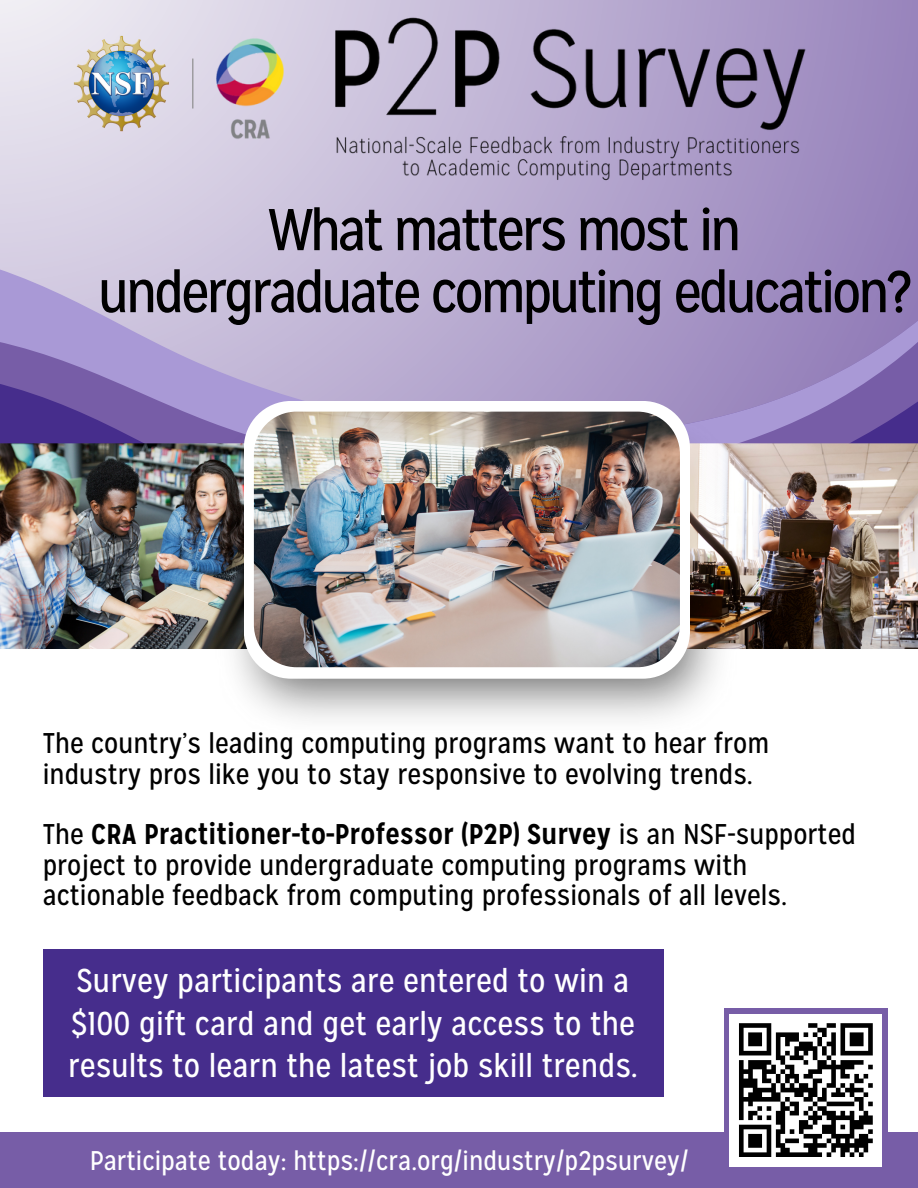
<style>
.page{position:relative;width:918px;height:1188px;background:#fff}
.page>*{position:absolute;margin:0;border:0;box-sizing:border-box;transform-origin:0 0}
.t1{font:58.8px/61.9px "Mission Gothic";letter-spacing:-.05em;color:#000;text-align:center}
.t2{font:33px/42.8px "Mission Gothic";color:#fff}
.t3{font:28.5px/30.3px "Mission Gothic";color:#000}
.t4{font:27px "Mission Gothic";color:#fff}
.s1{font-weight:700}
</style>
<div class="page">
<svg style="left:0;top:0;width:918px;height:110px;background:#cac0db"></svg>
<svg style="left:0;top:110px;width:918px;height:125px;background:#c0b4d5"></svg>
<svg style="left:0;top:235px;width:918px;height:208px;background:#aa9ac9"></svg>
<svg style="left:739px;top:426px;width:179px;height:17px;background:#6f56a5"></svg>
<img style="left:216px;top:416px;width:523px;height:303px">
<img style="left:0;top:443px;width:247px;height:206px">
<img style="left:687px;top:443px;width:231px;height:206px">
<div style="left:244px;top:401px;width:446px;height:278px;background:#fff;border-radius:47px"></div>
<img style="left:254px;top:412px;width:426px;height:255px;border-radius:43px">
<div style="left:0;top:1132px;width:918px;height:56px;background:#775da7"></div>
<div style="left:43px;top:950px;width:620px;height:147px;background:#462d8c"></div>
<div style="left:724px;top:1008px;width:164px;height:164px;background:#775da7"></div>
<div style="left:730px;top:1014px;width:152px;height:152px;background:#fff"></div>
<svg style="left:739px;top:1023px;width:134px;height:134px"></svg>
<img style="left:185px;top:0;width:667px;height:195px">
<img style="left:67px;top:28px;width:110px;height:111px">
<hr style="left:192px;top:59px;width:1px;height:50px;background:#888">
<p class="t1" style="left:98px;top:198px;width:815px">What matters most in<br>undergraduate computing education?</p>
<h1 class="t3" style="left:43px;top:728px;width:728px">The country’s leading computing programs want to hear from industry pros like you to stay responsive to evolving trends.</h1>
<p class="t3" style="left:43px;top:819px;width:815px">The <span class="s1">CRA Practitioner-to-Professor (P2P) Survey</span> is an NSF-supported project to provide undergraduate computing programs with actionable feedback from computing professionals of all levels.</p>
<p class="t2" style="left:68px;top:959px;width:571px">Survey participants are entered to win a $100 gift card and get early access to the results to learn the latest job skill trends.</p>
<p class="t4" style="left:90px;top:1143px;width:600px">Participate today: https://cra.org/industry/p2psurvey/</p>
</div>
